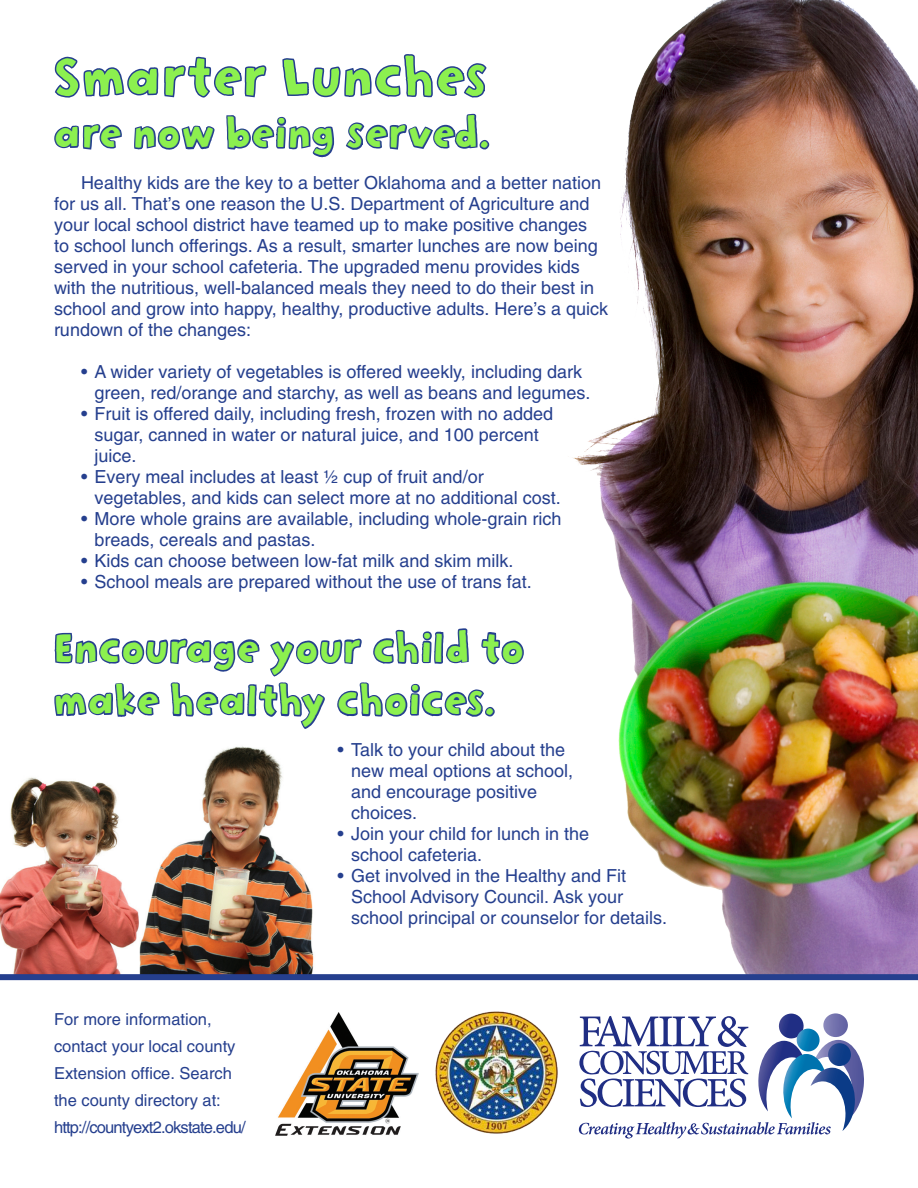
<style>
.page{position:relative;width:918px;height:1188px;background:#fff}
.page>*{position:absolute;margin:0;border:0;box-sizing:border-box;transform-origin:0 0}
.t1{font:60px "Slappy Inline";color:#8cf04f}
.t2{font:46.5px/52.5px "Slappy Inline";color:#8cf04f}
.t3{font:18px/21px "Helvetica";color:#253f8e}
.t4{font:16.5px/27px "Helvetica";color:#253f8e}
.t5{font:16.5px "Helvetica";letter-spacing:-.05em;color:#253f8e}
</style>
<div class="page">
<img style="left:0;top:777px;width:314px;height:197px">
<svg style="left:54px;top:54px;width:436px;height:104px"></svg>
<svg style="left:53px;top:628px;width:470px;height:256px"></svg>
<img style="left:523px;top:0;width:395px;height:974px">
<svg style="left:579px;top:1013px;width:285px;height:125px"></svg>
<img style="left:275px;top:1013px;width:143px;height:123px">
<div style="left:0;top:974px;width:918px;height:6px;background:#253f8e"></div>
<img style="left:435px;top:1011px;width:123px;height:123px">
<p class="t1" style="left:54px;top:39px;width:436px">Smarter Lunches</p>
<p class="t2" style="left:54px;top:106px;width:438px">are now being served.</p>
<p class="t3" style="left:54px;top:172px;width:556px;text-indent:27px">Healthy kids are the key to a better Oklahoma and a better nation for us all. That’s one reason the U.S. Department of Agriculture and your local school district have teamed up to make positive changes<br>to school lunch offerings. As a result, smarter lunches are now being served in your school cafeteria. The upgraded menu provides kids with the nutritious, well-balanced meals they need to do their best in school and grow into happy, healthy, productive adults. Here’s a quick rundown of the changes:</p>
<p class="t3" style="left:94px;top:361px;width:497px;text-indent:-14px">• A wider variety of vegetables is offered weekly, including dark green, red/orange and starchy, as well as beans and legumes.</p>
<p class="t3" style="left:94px;top:403px;width:460px;text-indent:-14px">• Fruit is offered daily, including fresh, frozen with no added sugar, canned in water or natural juice, and 100 percent juice.</p>
<p class="t3" style="left:94px;top:466px;width:468px;text-indent:-14px">• Every meal includes at least ½ cup of fruit and/or vegetables, and kids can select more at no additional cost.</p>
<p class="t3" style="left:94px;top:508px;width:469px;text-indent:-14px">• More whole grains are available, including whole-grain rich breads, cereals and pastas.</p>
<p class="t3" style="left:81px;top:550px;width:434px">• Kids can choose between low-fat milk and skim milk.</p>
<p class="t3" style="left:81px;top:571px;width:452px">• School meals are prepared without the use of trans fat.</p>
<p class="t2" style="left:54px;top:621px;width:473px">Encourage your child to make healthy choices.</p>
<p class="t3" style="left:351px;top:739px;width:224px;text-indent:-14px">• Talk to your child about the new meal options at school, and encourage positive choices.</p>
<p class="t3" style="left:351px;top:823px;width:240px;text-indent:-14px">• Join your child for lunch in the school cafeteria.</p>
<p class="t3" style="left:351px;top:865px;width:318px;text-indent:-14px">• Get involved in the Healthy and Fit<br>School Advisory Council. Ask your school principal or counselor for details.</p>
<p class="t4" style="left:54px;top:1006px;width:183px">For more information, contact your local county<br>Extension office. Search the county directory at:</p>
<p class="t5" style="left:54px;top:1118px;width:193px">http://countyext2.okstate.edu/</p>
</div>
